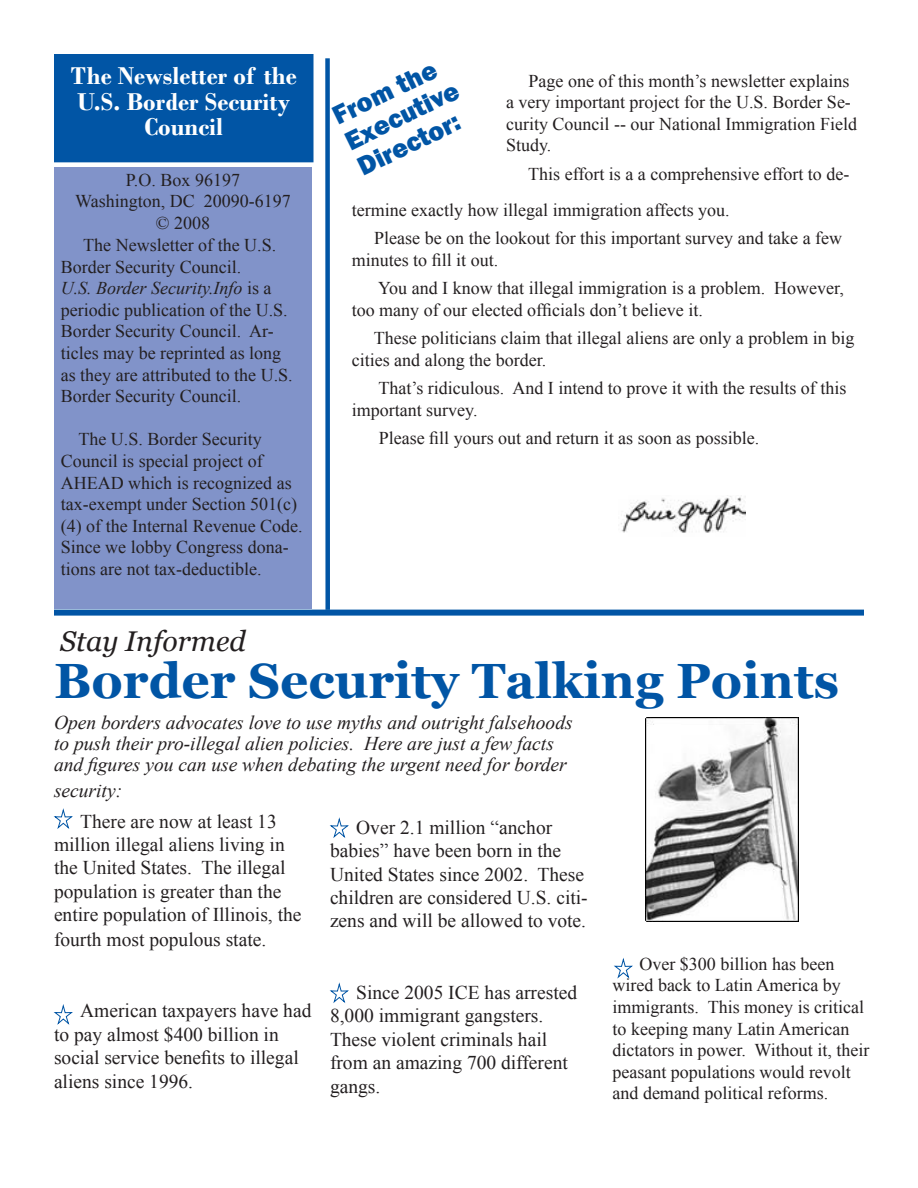
<style>
.page{position:relative;width:918px;height:1188px;background:#fff}
.page>*{position:absolute;margin:0;border:0;box-sizing:border-box;transform-origin:0 0}
.t1{font:700 49.5px "Georgia";color:#0155a5}
.t2{font:italic 28.5px "Georgia";color:#231f20}
.t3{font:800 27px/28.5px "Franklin Gothic";color:#0155a5}
.t4{font:700 25.5px/25.5px "Bodoni";color:#fff;text-align:center}
.t5{font:19.5px/23.4px "Times New Roman";color:#231f20}
.t6{font:italic 19.5px/21px "Times New Roman";color:#231f20}
.t7{font:18px/21.6px "Times New Roman";color:#231f20}
.s1{font-style:italic}
</style>
<div class="page">
<div style="left:54px;top:234px;width:258px;height:374px;background:#8193c9"></div>
<div style="left:54px;top:167px;width:258px;height:68px;background:#8193c9"></div>
<div style="left:55px;top:55px;width:258px;height:107px;background:#0155a5"></div>
<div style="left:54px;top:54px;width:260px;height:108px;border:2px solid #0155a5"></div>
<img style="left:621px;top:495px;width:124px;height:38px">
<img style="left:645px;top:717px;width:153px;height:204px">
<div style="left:325px;top:58px;width:5px;height:552px;background:#0155a5"></div>
<div style="left:54px;top:610px;width:810px;height:6px;background:#0155a5"></div>
<svg style="left:53px;top:809px;width:20px;height:20px"></svg>
<svg style="left:53px;top:1005px;width:20px;height:20px"></svg>
<svg style="left:329px;top:983px;width:20px;height:20px"></svg>
<svg style="left:614px;top:959px;width:19px;height:20px"></svg>
<svg style="left:329px;top:818px;width:20px;height:20px"></svg>
<p class="t4" style="left:71px;top:63px;width:227px">The Newsletter of the<br>U.S. Border Security<br>Council</p>
<p class="t3" style="left:328px;top:104px;width:125px;rotate:-26deg">From the<br>Executive<br>Director:</p>
<p class="t7" style="left:506px;top:69px;width:352px;text-indent:22px">Page one of this month’s newsletter explains a very important project for the U.S. Border Se&shy;curity Council -- our National Immigration Field Study.</p>
<p class="t7" style="left:352px;top:155px;width:499px;line-height:36.5px;text-indent:176px">This effort is a a comprehensive effort to de&shy;termine exactly how illegal immigration affects you.</p>
<p class="t7" style="left:352px;top:227px;width:492px;text-indent:22px">Please be on the lookout for this important survey and take a few minutes to fill it out.</p>
<p class="t7" style="left:352px;top:277px;width:494px;text-indent:26px">You and I know that illegal immigration is a problem. However, too many of our elected officials don’t believe it.</p>
<p class="t7" style="left:352px;top:327px;width:504px;text-indent:22px">These politicians claim that illegal aliens are only a problem in big cities and along the border.</p>
<p class="t7" style="left:352px;top:377px;width:496px;text-indent:27px">That’s ridiculous. And I intend to prove it with the results of this important survey.</p>
<p class="t7" style="left:379px;top:427px;width:382px">Please fill yours out and return it as soon as possible.</p>
<p class="t7" style="left:126px;top:169px;width:116px">P.O. Box 96197</p>
<p class="t7" style="left:75px;top:190px;width:217px">Washington, DC 20090-6197</p>
<p class="t7" style="left:156px;top:212px;width:56px">© 2008</p>
<p class="t7" style="left:61px;top:234px;width:217px;text-indent:22px">The Newsletter of the U.S.<br>Border Security Council.</p>
<p class="t7" style="left:61px;top:277px;width:233px"><span class="s1">U.S. Border Security.Info</span> is a periodic publication of the U.S.<br>Border Security Council. Ar&shy;ticles may be reprinted as long as they are attributed to the U.S.<br>Border Security Council.</p>
<p class="t7" style="left:61px;top:428px;width:243px;text-indent:18px">The U.S. Border Security<br>Council is special project of<br>AHEAD which is recognized as tax-exempt under Section 501(c) (4) of the Internal Revenue Code.<br>Since we lobby Congress dona&shy;tions are not tax-deductible.</p>
<p class="t2" style="left:60px;top:623px;width:187px">Stay Informed</p>
<p class="t1" style="left:54px;top:649px;width:787px">Border Security Talking Points</p>
<p class="t6" style="left:54px;top:712px;width:520px">Open borders advocates love to use myths and outright falsehoods to push their pro-illegal alien policies. Here are just a few facts and figures you can use when debating the urgent need for border</p>
<p class="t6" style="left:54px;top:779px;width:70px">security:</p>
<p class="t5" style="left:54px;top:809px;width:249px;text-indent:26px">There are now at least 13 million illegal aliens living in the United States. The illegal population is greater than the entire population of Illinois, the</p>
<p class="t5" style="left:54px;top:928px;width:214px">fourth most populous state.</p>
<p class="t5" style="left:330px;top:815px;width:259px;text-indent:26px">Over 2.1 million “anchor babies” have been born in the<br>United States since 2002. These children are considered U.S. citi&shy;zens and will be allowed to vote.</p>
<p class="t5" style="left:54px;top:999px;width:259px;text-indent:26px">American taxpayers have had to pay almost $400 billion in social service benefits to illegal aliens since 1996.</p>
<p class="t5" style="left:330px;top:980px;width:249px;text-indent:26px">Since 2005 ICE has arrested<br>8,000 immigrant gangsters.<br>These violent criminals hail from an amazing 700 different gangs.</p>
<p class="t7" style="left:613px;top:953px;width:258px;text-indent:27px">Over $300 billion has been wired back to Latin America by immigrants. This money is critical to keeping many Latin American dictators in power. Without it, their peasant populations would revolt and demand political reforms.</p>
</div>
